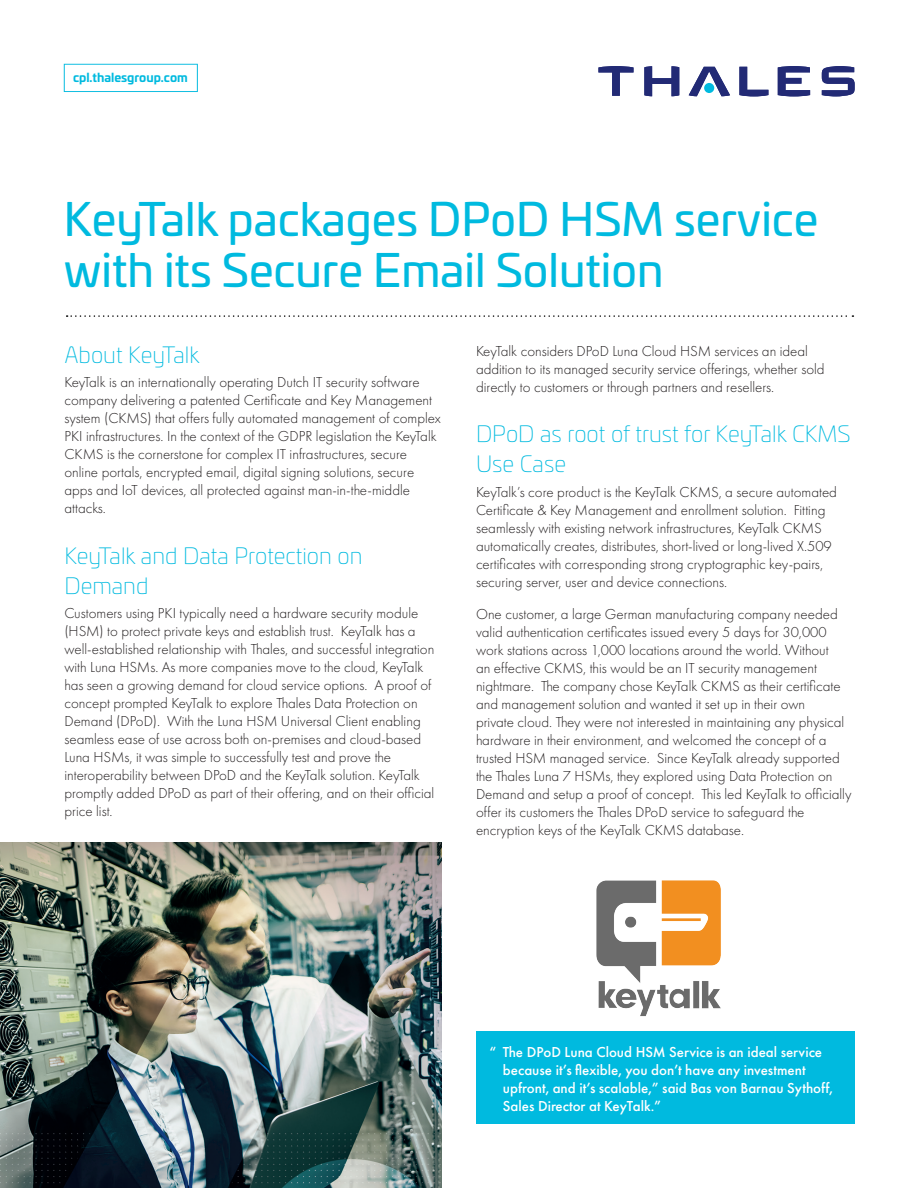
<style>
.page{position:relative;width:918px;height:1188px;background:#fff}
.page>*{position:absolute;margin:0;border:0;box-sizing:border-box;transform-origin:0 0}
.t1{font:45px/51px "Univia Pro";color:#00badf}
.t2{font:200 22.5px/30px "Univia Pro";color:#00badf}
.t3{font:300 15px/18px "Futura PT";color:#231f20}
.t4{font:500 15px/18px "Futura PT";color:#fff}
.t5{font:700 12px "Univia Pro";color:#00badf}
</style>
<div class="page">
<svg style="left:822px;top:66px;width:33px;height:30px"></svg>
<svg style="left:778px;top:66px;width:32px;height:30px"></svg>
<svg style="left:739px;top:67px;width:29px;height:29px"></svg>
<svg style="left:689px;top:67px;width:41px;height:29px"></svg>
<div style="left:704px;top:83px;width:10px;height:10px;background:#00badf;border-radius:50%"></div>
<svg style="left:644px;top:66px;width:35px;height:30px"></svg>
<svg style="left:598px;top:66px;width:36px;height:30px"></svg>
<svg style="left:64px;top:64px;width:134px;height:28px"></svg>
<img style="left:0;top:842px;width:442px;height:346px">
<svg style="left:67px;top:315px;width:786px;height:2px"></svg>
<div style="left:476px;top:1032px;width:378px;height:92px;background:#00badf"></div>
<img style="left:596px;top:880px;width:125px;height:137px">
<p class="t5" style="left:73px;top:68px;width:116px">cpl.thalesgroup.com</p>
<h1 class="t1" style="left:64px;top:191px;width:756px">KeyTalk packages DPoD HSM service with its Secure Email Solution</h1>
<h2 class="t2" style="left:64px;top:338px;width:137px">About KeyTalk</h2>
<p class="t3" style="left:64px;top:374px;width:378px">KeyTalk is an internationally operating Dutch IT security software company delivering a patented Certificate and Key Management system (CKMS) that offers fully automated management of complex PKI infrastructures. In the context of the GDPR legislation the KeyTalk CKMS is the cornerstone for complex IT infrastructures, secure online portals, encrypted email, digital signing solutions, secure apps and IoT devices, all protected against man-in-the-middle attacks.</p>
<h2 class="t2" style="left:64px;top:539px;width:300px">KeyTalk and Data Protection on<br>Demand</h2>
<p class="t3" style="left:64px;top:605px;width:371px">Customers using PKI typically need a hardware security module (HSM) to protect private keys and establish trust. KeyTalk has a well-established relationship with Thales, and successful integration with Luna HSMs. As more companies move to the cloud, KeyTalk has seen a growing demand for cloud service options. A proof of concept prompted KeyTalk to explore Thales Data Protection on Demand (DPoD). With the Luna HSM Universal Client enabling seamless ease of use across both on-premises and cloud-based Luna HSMs, it was simple to successfully test and prove the interoperability between DPoD and the KeyTalk solution. KeyTalk promptly added DPoD as part of their offering, and on their official price list.</p>
<p class="t3" style="left:476px;top:342px;width:350px">KeyTalk considers DPoD Luna Cloud HSM services an ideal addition to its managed security service offerings, whether sold directly to customers or through partners and resellers.</p>
<h2 class="t2" style="left:476px;top:418px;width:376px">DPoD as root of trust for KeyTalk CKMS<br>Use Case</h2>
<p class="t3" style="left:476px;top:483px;width:363px">KeyTalk’s core product is the KeyTalk CKMS, a secure automated Certificate &amp; Key Management and enrollment solution. Fitting seamlessly with existing network infrastructures, KeyTalk CKMS automatically creates, distributes, short-lived or long-lived X.509 certificates with corresponding strong cryptographic key-pairs, securing server, user and device connections.</p>
<p class="t3" style="left:476px;top:605px;width:377px">One customer, a large German manufacturing company needed valid authentication certificates issued every 5 days for 30,000 work stations across 1,000 locations around the world. Without<br>an effective CKMS, this would be an IT security management nightmare. The company chose KeyTalk CKMS as their certificate and management solution and wanted it set up in their own<br>private cloud. They were not interested in maintaining any physical hardware in their environment, and welcomed the concept of a trusted HSM managed service. Since KeyTalk already supported the Thales Luna 7 HSMs, they explored using Data Protection on Demand and setup a proof of concept. This led KeyTalk to officially offer its customers the Thales DPoD service to safeguard the encryption keys of the KeyTalk CKMS database.</p>
<p class="t4" style="left:503px;top:1043px;width:332px;text-indent:-14px">“ The DPoD Luna Cloud HSM Service is an ideal service because it’s flexible, you don’t have any investment upfront, and it’s scalable,” said Bas von Barnau Sythoff, Sales Director at KeyTalk.”</p>
</div>
